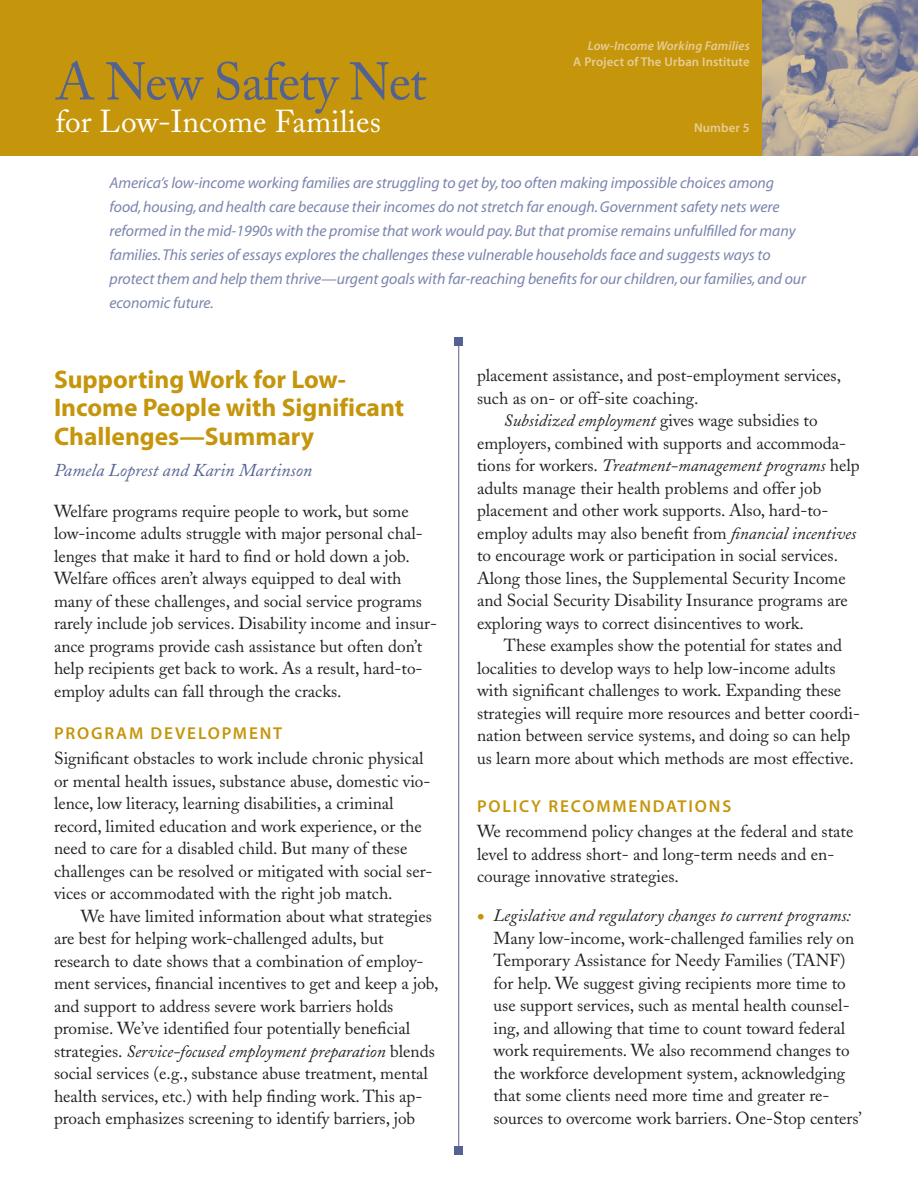
<style>
.page{position:relative;width:918px;height:1188px;background:#fff}
.page>*{position:absolute;margin:0;border:0;box-sizing:border-box;transform-origin:0 0}
.t1{font:52.5px "Adobe Caslon";letter-spacing:-.025em;color:#546292}
.t2{font:31.5px "Adobe Caslon";color:#fff}
.t3{font:700 25.5px/28.5px "Myriad Pro";color:#c5960b}
.t4{font:italic 18px "Adobe Caslon";color:#546292}
.t5{font:17.25px/22.5px "Adobe Caslon";color:#231f20}
.t6{font:600 17.25px "Myriad Pro";letter-spacing:.105em;color:#c5960b}
.t7{font:italic 15.75px/24px "Myriad";letter-spacing:-.005em;color:#7b84ad}
.t8{font:600 12.75px "Myriad Pro";letter-spacing:.01em;color:#e7cd97}
.t9{font:italic 600 12.75px "Myriad Pro";letter-spacing:.01em;color:#e7cd97}
.s1{font-style:italic}
.s2{font-family:"Myriad Pro";font-weight:600;font-size:24px;color:#c5960b}
</style>
<div class="page">
<hr style="left:458px;top:344px;width:1px;height:810px;background:#546292">
<div style="left:0;top:0;width:918px;height:156px;background:#c5960b"></div>
<div style="left:454px;top:1146px;width:9px;height:9px;background:#546292"></div>
<img style="left:762px;top:0;width:156px;height:156px">
<div style="left:454px;top:338px;width:9px;height:8px;background:#546292"></div>
<h1 class="t1" style="left:56px;top:61px;width:372px">A New Safety Net</h1>
<h2 class="t2" style="left:56px;top:109px;width:327px">for Low-Income Families</h2>
<p class="t9" style="left:588px;top:40px;width:163px">Low-Income Working Families</p>
<p class="t8" style="left:573px;top:57px;width:178px">A Project of The Urban Institute</p>
<p class="t8" style="left:694px;top:123px;width:57px">Number 5</p>
<p class="t7" style="left:110px;top:172px;width:698px">America’s low-income working families are struggling to get by, too often making impossible choices among food, housing, and health care because their incomes do not stretch far enough. Government safety nets were reformed in the mid-1990s with the promise that work would pay. But that promise remains unfulfilled for many families.This series of essays explores the challenges these vulnerable households face and suggests ways to protect them and help them thrive—urgent goals with far-reaching benefits for our children, our families, and our economic future.</p>
<h3 class="t3" style="left:54px;top:366px;width:352px">Supporting Work for Low-<br>Income People with Significant<br>Challenges—Summary</h3>
<p class="t4" style="left:54px;top:463px;width:260px">Pamela Loprest and Karin Martinson</p>
<p class="t5" style="left:54px;top:502px;width:385px">Welfare programs require people to work, but some low-income adults struggle with major personal chal&shy;lenges that make it hard to find or hold down a job.<br>Welfare offices aren’t always equipped to deal with many of these challenges, and social service programs rarely include job services. Disability income and insur&shy;ance programs provide cash assistance but often don’t help recipients get back to work. As a result, hard-to&shy;employ adults can fall through the cracks.</p>
<p class="t6" style="left:54px;top:726px;width:230px">PROGRAM DEVELOPMENT</p>
<p class="t5" style="left:54px;top:749px;width:380px">Significant obstacles to work include chronic physical or mental health issues, substance abuse, domestic vio&shy;lence, low literacy, learning disabilities, a criminal record, limited education and work experience, or the need to care for a disabled child. But many of these challenges can be resolved or mitigated with social ser&shy;vices or accommodated with the right job match.</p>
<p class="t5" style="left:54px;top:906px;width:386px;text-indent:27px">We have limited information about what strategies are best for helping work-challenged adults, but research to date shows that a combination of employ&shy;ment services, financial incentives to get and keep a job, and support to address severe work barriers holds promise. We’ve identified four potentially beneficial strategies. <span class="s1">Service-focused employment preparation</span> blends social services (e.g., substance abuse treatment, mental health services, etc.) with help finding work. This ap&shy;proach emphasizes screening to identify barriers, job</p>
<p class="t5" style="left:477px;top:366px;width:366px">placement assistance, and post-employment services, such as on- or off-site coaching.</p>
<p class="t5" style="left:477px;top:411px;width:384px;text-indent:27px"><span class="s1">Subsidized employment</span> gives wage subsidies to employers, combined with supports and accommoda&shy;tions for workers. <span class="s1">Treatment-management programs</span> help adults manage their health problems and offer job placement and other work supports. Also, hard-to&shy;employ adults may also benefit from <span class="s1">financial incentives </span>to encourage work or participation in social services.<br>Along those lines, the Supplemental Security Income and Social Security Disability Insurance programs are exploring ways to correct disincentives to work.</p>
<p class="t5" style="left:477px;top:636px;width:385px;text-indent:27px">These examples show the potential for states and localities to develop ways to help low-income adults with significant challenges to work. Expanding these strategies will require more resources and better coordi&shy;nation between service systems, and doing so can help us learn more about which methods are most effective.</p>
<p class="t6" style="left:477px;top:799px;width:256px">POLICY RECOMMENDATIONS</p>
<p class="t5" style="left:477px;top:822px;width:378px">We recommend policy changes at the federal and state level to address short- and long-term needs and en&shy;courage innovative strategies.</p>
<p class="t5" style="left:494px;top:906px;width:370px;text-indent:-16px"><span class="s2">•</span> <span class="s1">Legislative and regulatory changes to current programs:<br></span>Many low-income, work-challenged families rely on Temporary Assistance for Needy Families (TANF) for help. We suggest giving recipients more time to use support services, such as mental health counsel&shy;ing, and allowing that time to count toward federal work requirements. We also recommend changes to the workforce development system, acknowledging that some clients need more time and greater re&shy;sources to overcome work barriers. One-Stop centers’</p>
</div>
